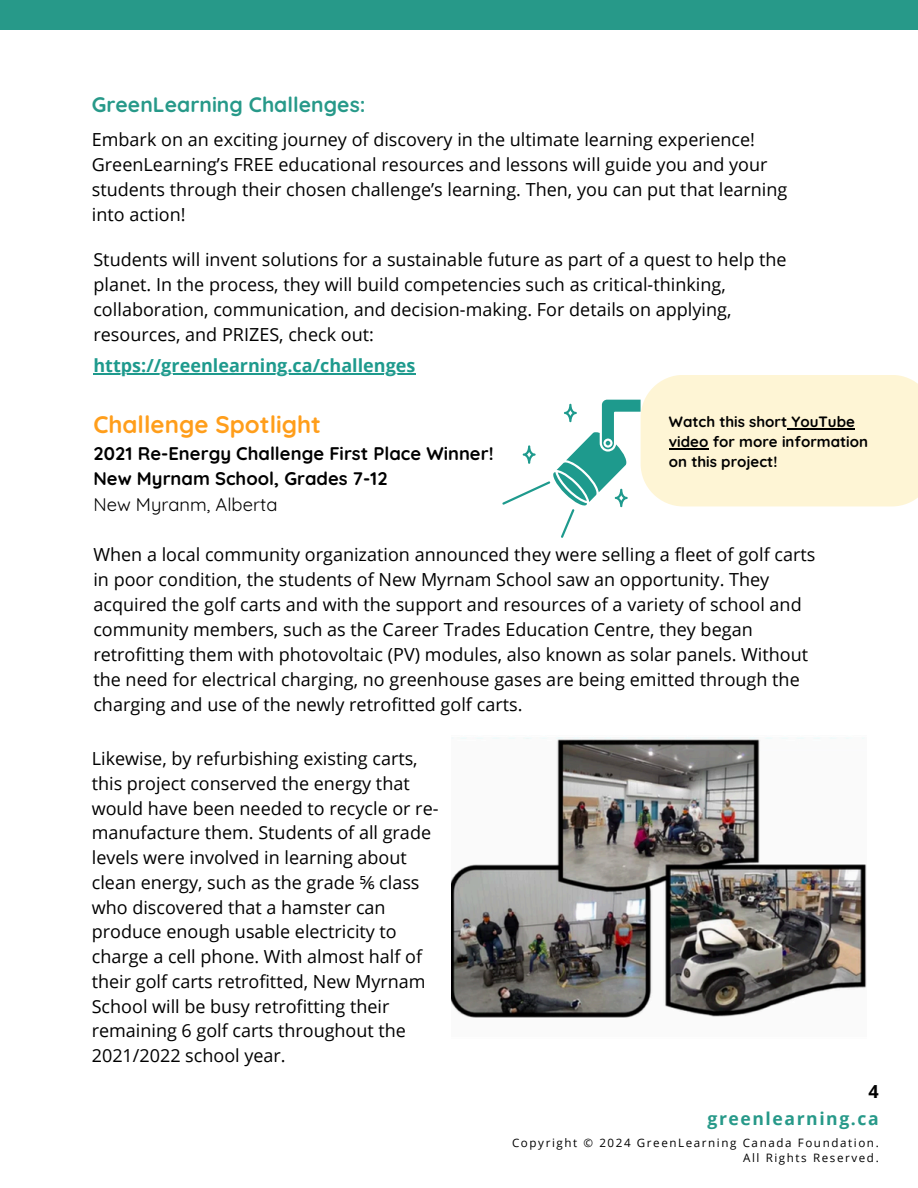
<style>
.page{position:relative;width:918px;height:1188px;background:#fff}
.page>*{position:absolute;margin:0;border:0;box-sizing:border-box;transform-origin:0 0}
.t1{font:700 24px "Quicksand";color:#ff9e1b}
.t2{font:700 21px "Quicksand";color:#279989}
.t3{font:700 18.3px/25.5px "Quicksand";color:#000}
.t4{font:18px/24.8px "Open Sans";color:#000}
.t5{font:700 18px "Open Sans";color:#1e9a8d}
.t6{font:700 18px "Open Sans";color:#000}
.t7{font:700 17.55px "Open Sans";letter-spacing:.09em;color:#279989}
.t8{font:700 15px/20.2px "Quicksand";color:#000}
.t9{font:11.55px "Open Sans";letter-spacing:.14em;color:#000}
.s1{font-weight:400}
.s2{font-family:"Noto Sans"}
</style>
<div class="page">
<div style="left:0;top:0;width:918px;height:29px;background:#279989"></div>
<img style="left:452px;top:737px;width:415px;height:281px">
<hr style="left:93px;top:374px;width:323px;height:1px;background:#1e9a8d">
<svg style="left:502px;top:375px;width:416px;height:163px"></svg>
<hr style="left:787px;top:428px;width:68px;height:1px;background:#000">
<hr style="left:669px;top:448px;width:39px;height:1px;background:#000">
<h3 class="t2" style="left:92px;top:91px;width:275px">GreenLearning Challenges:</h3>
<p class="t4" style="left:92px;top:126px;width:697px">Embark on an exciting journey of discovery in the ultimate learning experience!<br>GreenLearning’s FREE educational resources and lessons will guide you and your students through their chosen challenge’s learning. Then, you can put that learning into action!</p>
<h3 class="t4" style="left:93px;top:246px;width:695px;line-height:25.2px">Students will invent solutions for a sustainable future as part of a quest to help the planet. In the process, they will build competencies such as critical-thinking, collaboration, communication, and decision-making. For details on applying, resources, and PRIZES, check out:</h3>
<h3 class="t5" style="left:93px;top:353px;width:324px">https://greenlearning.ca/challenges</h3>
<h2 class="t1" style="left:93px;top:409px;width:229px">Challenge Spotlight</h2>
<h2 class="t3" style="left:93px;top:440px;width:402px">2021 Re-Energy Challenge First Place Winner!<br>New Myrnam School, Grades 7-12<br><span class="s1">New Myranm, Alberta</span></h2>
<h4 class="t4" style="left:93px;top:542px;width:724px">When a local community organization announced they were selling a fleet of golf carts in poor condition, the students of New Myrnam School saw an opportunity. They acquired the golf carts and with the support and resources of a variety of school and community members, such as the Career Trades Education Centre, they began retrofitting them with photovoltaic (PV) modules, also known as solar panels. Without the need for electrical charging, no greenhouse gases are being emitted through the charging and use of the newly retrofitted golf carts.</h4>
<p class="t8" style="left:669px;top:411px;width:201px">Watch this short YouTube video for more information on this project!</p>
<h2 class="t4" style="left:92px;top:746px;width:348px">Likewise, by refurbishing existing carts, this project conserved the energy that would have been needed to recycle or re&shy;manufacture them. Students of all grade levels were involved in learning about clean energy, such as the grade <span class="s2">⅚</span> class who discovered that a hamster can produce enough usable electricity to charge a cell phone. With almost half of their golf carts retrofitted, New Myrnam School will be busy retrofitting their remaining 6 golf carts throughout the 2021/2022 school year.</h2>
<p class="t6" style="left:868px;top:1078px;width:12px">4</p>
<p class="t7" style="left:708px;top:1106px;width:173px">greenlearning.ca</p>
<h3 class="t9" style="left:512px;top:1134px;width:368px">Copyright © 2024 GreenLearning Canada Foundation.</h3>
<h3 class="t9" style="left:743px;top:1150px;width:137px">All Rights Reserved.</h3>
</div>
